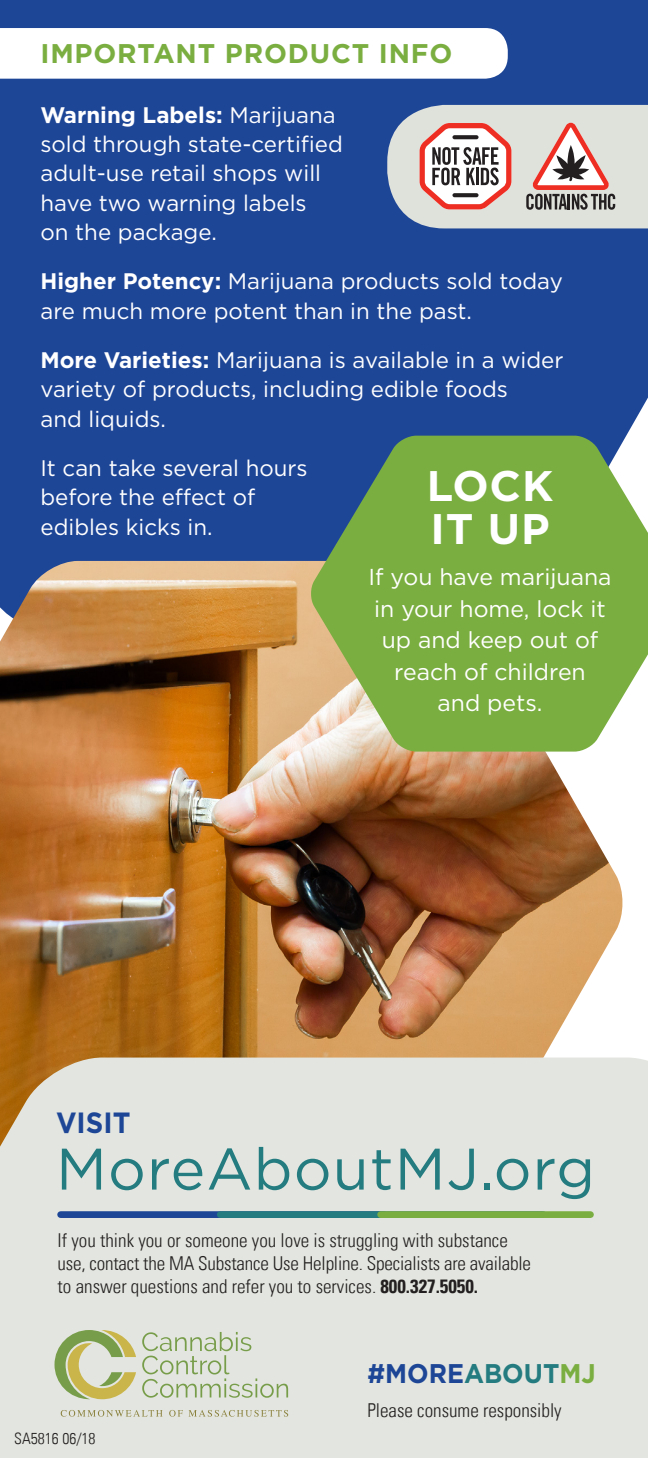
<style>
.page{position:relative;width:648px;height:1458px;background:#fff}
.page>*{position:absolute;margin:0;border:0;box-sizing:border-box;transform-origin:0 0}
.Copy{font:58.5px "Gotham";letter-spacing:.02em;color:#247b80}
.Copy-2{font:700 42.75px/42.8px "Gotham";letter-spacing:.02em;color:#fff}
.Copy-3{font:700 29.25px "Gotham";color:#1e4697;scale:.94 1}
.t1{font:700 27px "Gotham";letter-spacing:.03em;color:#7bae41}
.Copy-4{font:700 27px "Gotham";color:#1e4697;scale:.94 1}
.Copy-5{font:22.95px/31.5px "Gotham";color:#fff;text-align:center}
.Copy-6{font:22.5px/29.2px "Gotham";color:#fff}
.Copy-7{font:300 condensed 19.12px/22.9px "Univers LT";color:#231f20}
.Copy-8{font:300 condensed 15.75px "Univers LT";color:#231f20}
.s1{font-weight:700}
.s2{color:#247b80}
.s3{color:#7bae41}
</style>
<div class="page">
<div style="left:0;top:0;width:648px;height:561px;background:#1e4697"></div>
<img style="left:0;top:561px;width:625px;height:497px">
<svg style="left:310px;top:436px;width:338px;height:316px;background:#81aa57"></svg>
<svg style="left:0;top:28px;width:508px;height:51px"></svg>
<svg style="left:387px;top:105px;width:261px;height:123px;background:#cec1c0"></svg>
<div style="left:0;top:1058px;width:648px;height:400px;background:#e3e6e0"></div>
<svg style="left:61px;top:1410px;width:102px;height:7px"></svg>
<svg style="left:169px;top:1410px;width:14px;height:7px"></svg>
<svg style="left:189px;top:1410px;width:99px;height:7px"></svg>
<svg style="left:142px;top:1332px;width:146px;height:66px;background:#d2dac9"></svg>
<svg style="left:55px;top:1330px;width:81px;height:70px;background:#c1c794"></svg>
<div style="left:61px;top:1211px;width:323px;height:7px;background:#1e4697"></div>
<div style="left:220px;top:1211px;width:323px;height:7px;background:#247b80"></div>
<div style="left:381px;top:1211px;width:210px;height:7px;background:#7bae41"></div>
<p class="t1" style="left:40px;top:35px;width:413px">IMPORTANT PRODUCT INFO</p>
<p class="Copy-6" style="left:40px;top:100px;width:304px"><span class="s1">Warning Labels:</span> Marijuana sold through state-certified adult-use retail shops will have two warning labels<br>on the package.</p>
<p class="Copy-6" style="left:40px;top:266px;width:524px"><span class="s1">Higher Potency:</span> Marijuana products sold today are much more potent than in the past.</p>
<p class="Copy-6" style="left:40px;top:345px;width:524px"><span class="s1">More Varieties:</span> Marijuana is available in a wider variety of products, including edible foods<br>and liquids.</p>
<p class="Copy-6" style="left:40px;top:453px;width:269px">It can take several hours before the effect of edibles kicks in.</p>
<p class="Copy-2" style="left:427px;top:464px;width:128px">LOCK<br>IT UP</p>
<p class="Copy-5" style="left:369px;top:561px;width:245px">If you have marijuana in your home, lock it up and keep out of reach of children<br>and pets.</p>
<p class="Copy-3" style="left:56px;top:1104px;width:81px">VISIT</p>
<p class="Copy" style="left:56px;top:1131px;width:541px">MoreAboutMJ.org</p>
<p class="Copy-7" style="left:58px;top:1229px;width:475px">If you think you or someone you love is struggling with substance use, contact the MA Substance Use Helpline. Specialists are available to answer questions and refer you to services. <span class="s1">800.327.5050.</span></p>
<p class="Copy-8" style="left:14px;top:1429px;width:83px">SA5816 06/18</p>
<p class="Copy-4" style="left:367px;top:1355px;width:244px">#MORE<span class="s2">ABOUT</span><span class="s3">MJ</span></p>
<p class="Copy-7" style="left:367px;top:1399px;width:196px">Please consume responsibly</p>
</div>
